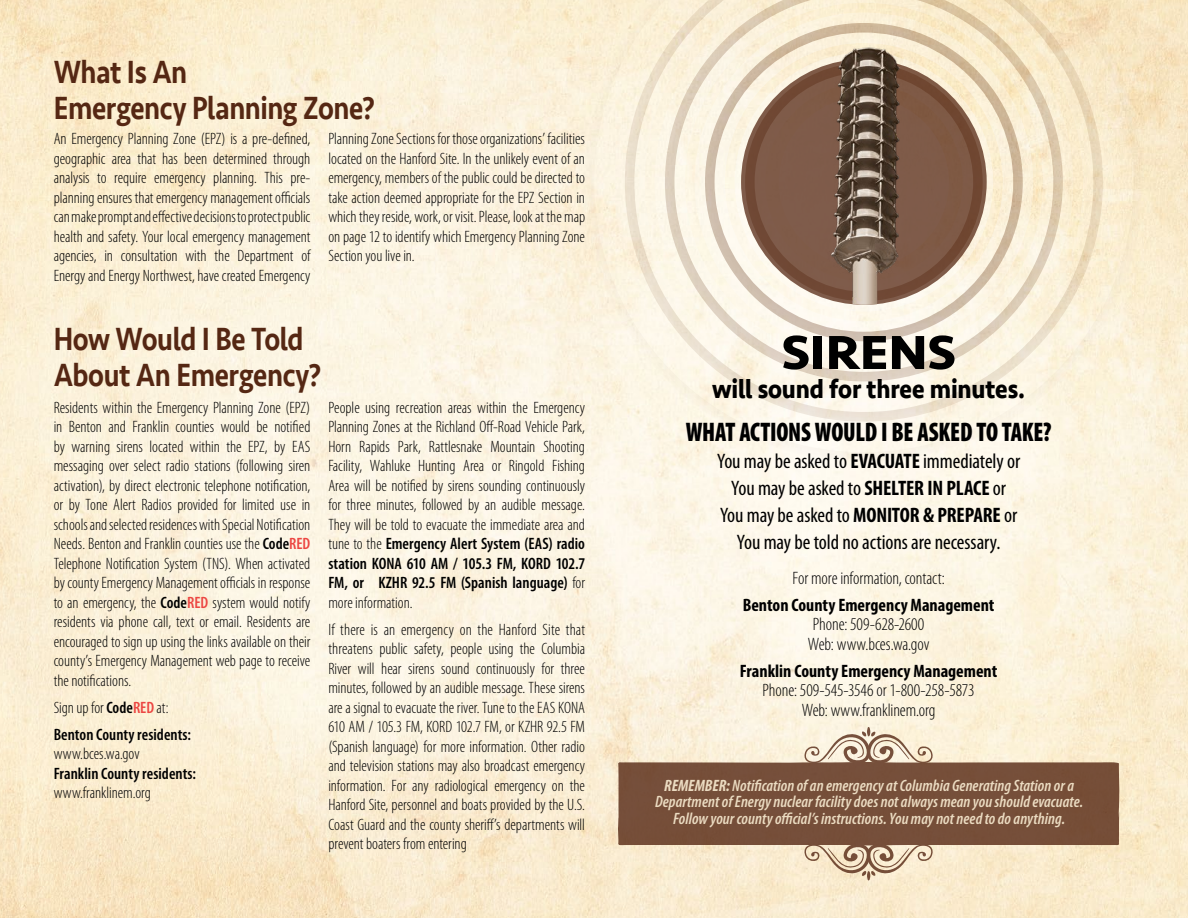
<style>
.page{position:relative;width:1188px;height:918px;background:#fff}
.page>*{position:absolute;margin:0;border:0;box-sizing:border-box;transform-origin:0 0}
.Section_Header_-_Eng{font:700 49.5px "Seravek";letter-spacing:-.01em;color:#000;scale:1.1 1}
.Section_Header_-_Eng-2{font:500 33px/36px "Seravek";letter-spacing:-.015em;color:#552713;scale:.85 1}
.Section_Sub_Header{font:900 condensed 27px "Myriad Pro";letter-spacing:-.01em;color:#000;scale:.9 1}
.Section_Sub_Header-2{font:700 27px "Seravek";letter-spacing:-.005em;color:#000;scale:.9 1}
.Sirens_List{font:condensed 21px "Myriad Pro";letter-spacing:-.005em;color:#000}
.Photo_Caption{font:300 condensed 18px/19.5px "Myriad Pro";letter-spacing:-.005em;color:#000;text-align:center}
.Main_Text{font:300 condensed 16.5px/19.5px "Myriad Pro";letter-spacing:-.005em;color:#000;text-align:justify}
.Call_Out_Text{font:italic 600 condensed 16.5px/16.5px "Myriad Pro";color:#ebdbc1;text-align:center}
.Main_Text-2{font:600 condensed 16.5px/19.5px "Myriad Pro";letter-spacing:.005em;color:#000}
.s1{font-weight:600}
.s2{font-weight:600;color:#ec4642}
.s3{font-weight:300}
.s4{font-weight:700}
</style>
<div class="page">
<img style="left:0;top:0;width:1188px;height:918px">
<svg style="left:569px;top:0;width:590px;height:474px;background:#f7edd8"></svg>
<svg style="left:741px;top:59px;width:246px;height:246px;background:#7c5745"></svg>
<img style="left:827px;top:46px;width:74px;height:259px">
<svg style="left:618px;top:726px;width:501px;height:155px;background:#b0947d"></svg>
<p class="Section_Header_-_Eng-2" style="left:54px;top:54px;width:380px">What Is An<br>Emergency Planning Zone?</p>
<p class="Main_Text" style="left:54px;top:129px;width:258px">An Emergency Planning Zone (EPZ) is a pre-defined, geographic area that has been determined through analysis to require emergency planning. This pre&shy;planning ensures that emergency management officials can make prompt and effective decisions to protect public health and safety. Your local emergency management agencies, in consultation with the Department of Energy and Energy Northwest, have created Emergency</p>
<p class="Main_Text" style="left:328px;top:129px;width:258px">Planning Zone Sections for those organizations’ facilities located on the Hanford Site. In the unlikely event of an emergency, members of the public could be directed to take action deemed appropriate for the EPZ Section in which they reside, work, or visit. Please, look at the map on page 12 to identify which Emergency Planning Zone Section you live in.</p>
<p class="Section_Header_-_Eng-2" style="left:54px;top:321px;width:317px">How Would I Be Told<br>About An Emergency?</p>
<p class="Main_Text" style="left:54px;top:397px;width:258px">Residents within the Emergency Planning Zone (EPZ) in Benton and Franklin counties would be notified by warning sirens located within the EPZ, by EAS messaging over select radio stations (following siren activation), by direct electronic telephone notification, or by Tone Alert Radios provided for limited use in schools and selected residences with Special Notification Needs. Benton and Franklin counties use the <span class="s1">Code</span><span class="s2">RED </span>Telephone Notification System (TNS). When activated by county Emergency Management officials in response to an emergency, the <span class="s1">Code</span><span class="s2">RED</span> system would notify residents via phone call, text or email. Residents are encouraged to sign up using the links available on their county’s Emergency Management web page to receive the notifications.</p>
<p class="Main_Text" style="left:54px;top:697px;width:116px">Sign up for <span class="s1">Code</span><span class="s2">RED</span> at:</p>
<p class="Main_Text-2" style="left:54px;top:724px;width:144px">Benton County residents: <span class="s3">www.bces.wa.gov<br></span>Franklin County residents: <span class="s3">www.franklinem.org</span></p>
<p class="Main_Text" style="left:328px;top:397px;width:258px">People using recreation areas within the Emergency Planning Zones at the Richland Off-Road Vehicle Park, Horn Rapids Park, Rattlesnake Mountain Shooting Facility, Wahluke Hunting Area or Ringold Fishing Area will be notified by sirens sounding continuously for three minutes, followed by an audible message.<br>They will be told to evacuate the immediate area and tune to the <span class="s1">Emergency Alert System (EAS) radio station KONA 610 AM / 105.3 FM, KORD 102.7<br>FM, or KZHR 92.5 FM (Spanish language)</span> for more information.</p>
<p class="Main_Text" style="left:328px;top:619px;width:258px">If there is an emergency on the Hanford Site that threatens public safety, people using the Columbia River will hear sirens sound continuously for three minutes, followed by an audible message. These sirens are a signal to evacuate the river. Tune to the EAS KONA 610 AM / 105.3 FM, KORD 102.7 FM, or KZHR 92.5 FM (Spanish language) for more information. Other radio and television stations may also broadcast emergency information. For any radiological emergency on the Hanford Site, personnel and boats provided by the U.S.<br>Coast Guard and the county sheriff’s departments will prevent boaters from entering</p>
<p class="Section_Header_-_Eng" style="left:781px;top:313px;width:160px">SIRENS</p>
<p class="Section_Sub_Header-2" style="left:712px;top:367px;width:350px">will sound for three minutes.</p>
<p class="Section_Sub_Header" style="left:686px;top:415px;width:408px">WHAT ACTIONS WOULD I BE ASKED TO TAKE?</p>
<p class="Sirens_List" style="left:717px;top:448px;width:305px">You may be asked to <span class="s4">EVACUATE</span> immediately or</p>
<p class="Sirens_List" style="left:731px;top:475px;width:276px">You may be asked to <span class="s4">SHELTER IN PLACE</span> or</p>
<p class="Sirens_List" style="left:720px;top:502px;width:299px">You may be asked to <span class="s4">MONITOR &amp; PREPARE</span> or</p>
<p class="Sirens_List" style="left:737px;top:529px;width:265px">You may be told no actions are necessary.</p>
<p class="Photo_Caption" style="left:793px;top:568px;width:154px">For more information, contact:</p>
<p class="Photo_Caption" style="left:743px;top:595px;width:253px"><span class="s4">Benton County Emergency Management<br></span>Phone: 509-628-2600<br>Web: www.bces.wa.gov</p>
<p class="Photo_Caption" style="left:740px;top:661px;width:259px"><span class="s4">Franklin County Emergency Management<br></span>Phone: 509-545-3546 or 1-800-258-5873<br>Web: www.franklinem.org</p>
<p class="Call_Out_Text" style="left:655px;top:777px;width:430px"><span class="s4">REMEMBER:</span> Notification of an emergency at Columbia Generating Station or a<br>Department of Energy nuclear facility does not always mean you should evacuate.<br>Follow your county official’s instructions. You may not need to do anything.</p>
</div>
